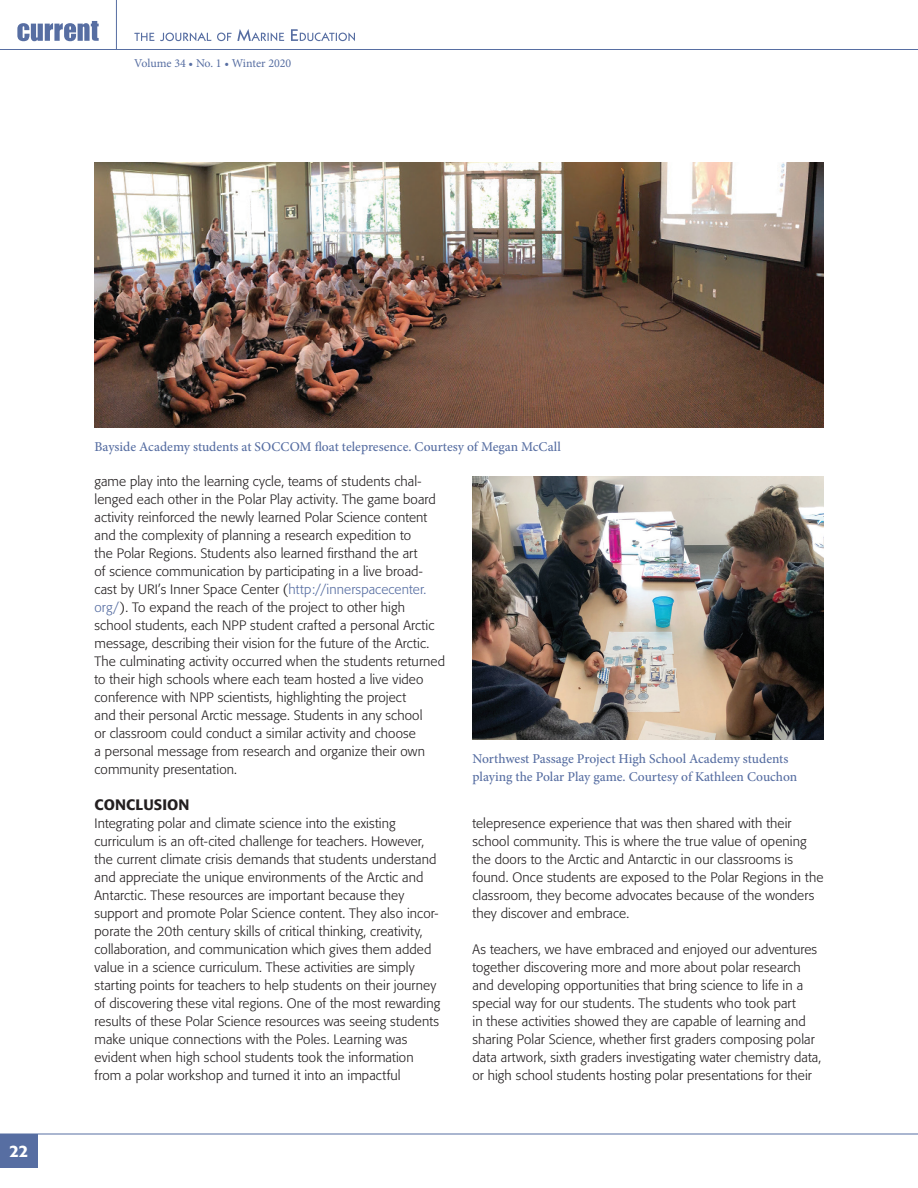
<style>
.page{position:relative;width:918px;height:1188px;background:#fff}
.page>*{position:absolute;margin:0;border:0;box-sizing:border-box;transform-origin:0 0}
.t1{font:500 16.5px "Formata";color:#fff}
.N-subhead_1{font:500 15px "Formata";letter-spacing:.01em;color:#231f20}
.N-body2{font:300 13.5px/18px "Formata";letter-spacing:.005em;color:#231f20}
.N-caption{font:500 13.5px/18px "Minion Pro";color:#576ea2}
.t2{font:12px "Minion Pro";letter-spacing:-.005em;color:#576ea2}
.s1{color:#576ea2}
</style>
<div class="page">
<hr style="left:0;top:49px;width:918px;height:1px;background:#576ea2">
<hr style="left:116px;top:0;width:1px;height:50px;background:#576ea2">
<hr style="left:0;top:1134px;width:918px;height:1px;background:#576ea2">
<div style="left:0;top:1134px;width:38px;height:34px;background:#576ea2"></div>
<svg style="left:134px;top:29px;width:221px;height:12px"></svg>
<svg style="left:17px;top:21px;width:82px;height:20px"></svg>
<img style="left:94px;top:162px;width:730px;height:266px">
<img style="left:472px;top:476px;width:352px;height:263px">
<p class="t2" style="left:134px;top:55px;width:159px">Volume 34 • No. 1 • Winter 2020</p>
<p class="t1" style="left:9px;top:1141px;width:20px">22</p>
<p class="N-caption" style="left:94px;top:438px;width:468px">Bayside Academy students at SOCCOM float telepresence. Courtesy of Megan McCall</p>
<p class="N-body2" style="left:94px;top:472px;width:352px">game play into the learning cycle, teams of students chal&shy;lenged each other in the Polar Play activity. The game board activity reinforced the newly learned Polar Science content and the complexity of planning a research expedition to<br>the Polar Regions. Students also learned firsthand the art<br>of science communication by participating in a live broad&shy;cast by URI’s Inner Space Center (<span class="s1">http://innerspacecenter. org/</span>). To expand the reach of the project to other high school students, each NPP student crafted a personal Arctic message, describing their vision for the future of the Arctic.<br>The culminating activity occurred when the students returned to their high schools where each team hosted a live video conference with NPP scientists, highlighting the project<br>and their personal Arctic message. Students in any school<br>or classroom could conduct a similar activity and choose<br>a personal message from research and organize their own community presentation.</p>
<p class="N-subhead_1" style="left:94px;top:795px;width:97px">CONCLUSION</p>
<p class="N-body2" style="left:94px;top:814px;width:347px">Integrating polar and climate science into the existing curriculum is an oft-cited challenge for teachers. However, the current climate crisis demands that students understand and appreciate the unique environments of the Arctic and Antarctic. These resources are important because they support and promote Polar Science content. They also incor&shy;porate the 20th century skills of critical thinking, creativity, collaboration, and communication which gives them added value in a science curriculum. These activities are simply starting points for teachers to help students on their journey of discovering these vital regions. One of the most rewarding results of these Polar Science resources was seeing students make unique connections with the Poles. Learning was evident when high school students took the information from a polar workshop and turned it into an impactful</p>
<p class="N-body2" style="left:472px;top:814px;width:353px">telepresence experience that was then shared with their school community. This is where the true value of opening the doors to the Arctic and Antarctic in our classrooms is found. Once students are exposed to the Polar Regions in the classroom, they become advocates because of the wonders they discover and embrace.</p>
<p class="N-caption" style="left:472px;top:749px;width:326px">Northwest Passage Project High School Academy students playing the Polar Play game. Courtesy of Kathleen Couchon</p>
<p class="N-body2" style="left:472px;top:940px;width:350px">As teachers, we have embraced and enjoyed our adventures together discovering more and more about polar research and developing opportunities that bring science to life in a special way for our students. The students who took part<br>in these activities showed they are capable of learning and sharing Polar Science, whether first graders composing polar data artwork, sixth graders investigating water chemistry data, or high school students hosting polar presentations for their</p>
</div>
